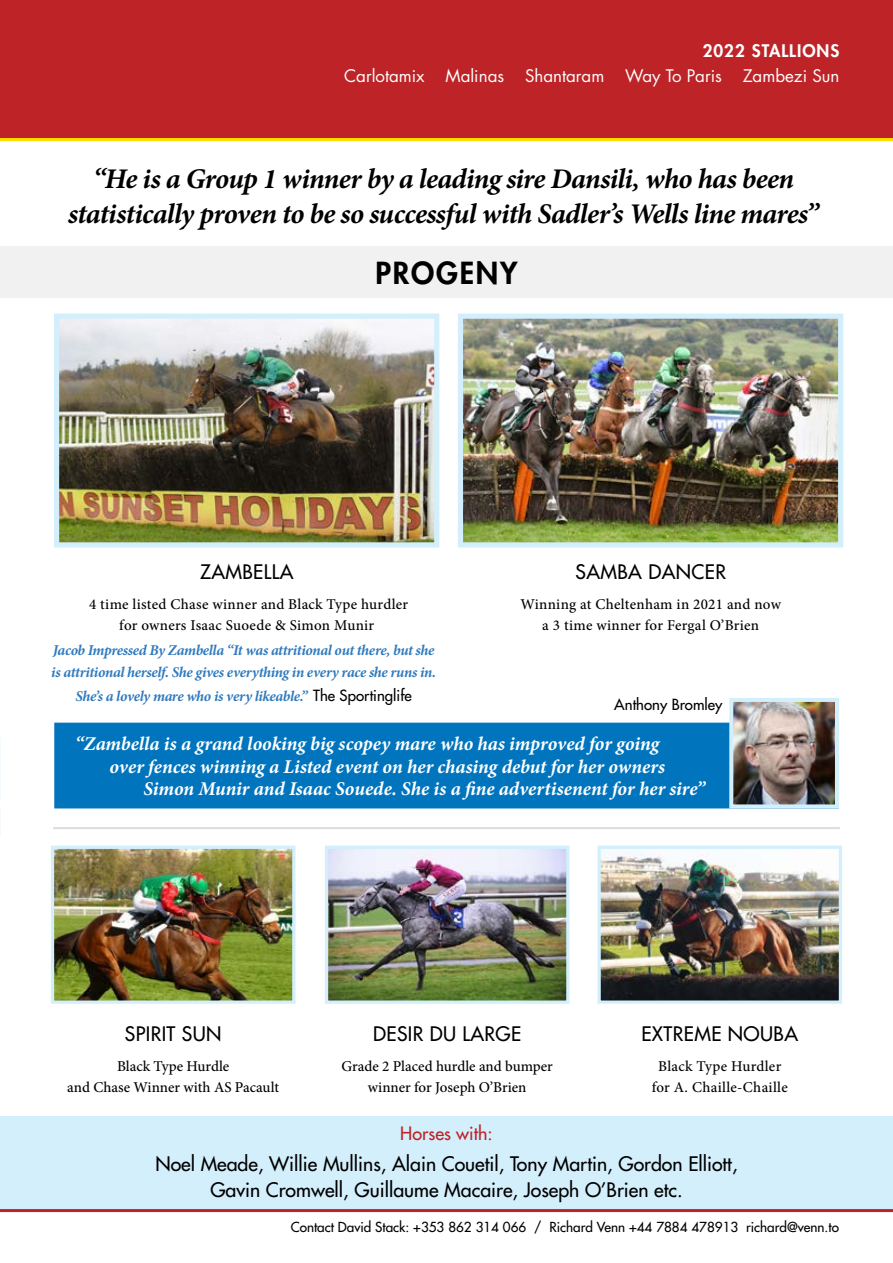
<style>
.page{position:relative;width:893px;height:1263px;background:#fff}
.page>*{position:absolute;margin:0;border:0;box-sizing:border-box;transform-origin:0 0}
.t1{font:800 29.55px "Futura Std";letter-spacing:.06em;color:#000}
.t2{font:italic 700 28.5px/34.5px "Minion Pro";letter-spacing:-.025em;color:#000;text-align:center}
.t3{font:italic 700 19.5px "Minion Pro";letter-spacing:-.005em;color:#fff}
.t4{font:500 19.5px/25.5px "Futura Std";color:#000;text-align:center}
.t5{font:500 19.5px "Futura Std";letter-spacing:.02em;color:#000}
.t6{font:500 18px "Futura Std";color:#bd2327}
.t7{font:16.95px "Futura Std";color:#fff}
.t8{font:800 16.95px "Futura Std";letter-spacing:.06em;color:#fff}
.t9{font:500 15px/21px "Minion Pro";letter-spacing:.01em;color:#000;text-align:center}
.t10{font:italic 700 15px/22.5px "Minion Pro";letter-spacing:-.025em;color:#307abe}
.t11{font:500 15px "Futura Std";color:#000}
.t12{font:500 13.5px "Futura Std";color:#000}
.s1{font-family:"Futura Std";font-weight:500;font-style:normal;color:#000}
</style>
<div class="page">
<svg style="left:0;top:137px;width:893px;height:4px;background:#edad09"></svg>
<div style="left:0;top:0;width:893px;height:137px;background:#bd2327"></div>
<div style="left:0;top:246px;width:893px;height:51px;background:#f1f1f2"></div>
<hr style="left:53px;top:827px;width:787px;height:2px;background:#dcddde">
<img style="left:60px;top:320px;width:373px;height:221px">
<div style="left:54px;top:314px;width:385px;height:233px;border:5px solid #d4effc"></div>
<img style="left:464px;top:320px;width:373px;height:221px">
<div style="left:458px;top:314px;width:385px;height:233px;border:5px solid #d4effc"></div>
<img style="left:329px;top:850px;width:236px;height:150px">
<div style="left:325px;top:846px;width:244px;height:158px;border:3px solid #d4effc"></div>
<img style="left:601px;top:850px;width:237px;height:150px">
<div style="left:597px;top:846px;width:245px;height:158px;border:3px solid #d4effc"></div>
<img style="left:55px;top:850px;width:236px;height:150px">
<div style="left:51px;top:846px;width:244px;height:158px;border:3px solid #d4effc"></div>
<div style="left:0;top:1116px;width:893px;height:93px;background:#d4effc"></div>
<hr style="left:0;top:1209px;width:893px;height:3px;background:#bd2327">
<div style="left:54px;top:723px;width:785px;height:85px;background:#0075be"></div>
<img style="left:734px;top:703px;width:100px;height:100px">
<div style="left:729px;top:698px;width:110px;height:110px;border:4px solid #d4effc"></div>
<p class="t8" style="left:703px;top:40px;width:136px">2022 STALLIONS</p>
<p class="t7" style="left:344px;top:65px;width:497px">Carlotamix Malinas Shantaram Way To Paris Zambezi Sun</p>
<h2 class="t2" style="left:68px;top:161px;width:752px">“He is a Group 1 winner by a leading sire Dansili, who has been statistically proven to be so successful with Sadler’s Wells line mares”</h2>
<h1 class="t1" style="left:375px;top:254px;width:144px">PROGENY</h1>
<h3 class="t4" style="left:200px;top:559px;width:92px">Zambella</h3>
<p class="t9" style="left:89px;top:594px;width:321px">4 time listed Chase winner and Black Type hurdler for owners Isaac Suoede &amp; Simon Munir</p>
<p class="t10" style="left:51px;top:638px;width:386px">Jacob Impressed By Zambella “It was attritional out there, but she is attritional herself. She gives everything in every race she runs in.</p>
<p class="t10" style="left:75px;top:685px;width:338px">She’s a lovely mare who is very likeable.” <span class="s1">The Sportinglife</span></p>
<h3 class="t4" style="left:575px;top:559px;width:101px">Sam ba Dance</h3>
<h3 class="t4" style="left:715px;top:559px;width:12px">r</h3>
<p class="t9" style="left:520px;top:594px;width:262px">Winning at Cheltenham in 2021 and now a 3 time winner for Fergal O’Brien</p>
<p class="t11" style="left:614px;top:695px;width:110px">Anthony Bromley</p>
<h3 class="t3" style="left:75px;top:730px;width:586px">“Zambella is a grand looking big scopey mare who has improved for going</h3>
<h3 class="t3" style="left:109px;top:753px;width:557px">over fences winning a Listed event on her chasing debut for her owners</h3>
<h3 class="t3" style="left:144px;top:775px;width:563px">Simon Munir and Isaac Souede. She is a fine advertisenent for her sire”</h3>
<h3 class="t5" style="left:125px;top:1022px;width:93px">Spirit Sun</h3>
<p class="t9" style="left:67px;top:1055px;width:213px">Black Type Hurdle<br>and Chase Winner with AS Pacault</p>
<h3 class="t4" style="left:373px;top:1021px;width:147px">Desir Du Large</h3>
<p class="t9" style="left:341px;top:1055px;width:213px">Grade 2 Placed hurdle and bumper winner for Joseph O’Brien</p>
<h3 class="t4" style="left:641px;top:1021px;width:56px">Extreme</h3>
<h3 class="t4" style="left:728px;top:1021px;width:69px">Nouba</h3>
<p class="t9" style="left:652px;top:1055px;width:138px">Black Type Hurdler for A. Chaille-Chaille</p>
<p class="t6" style="left:400px;top:1122px;width:94px">Horses with:</p>
<h3 class="t4" style="left:155px;top:1151px;width:584px">Noel Meade, Willie Mullins, Alain Couetil, Tony Martin, Gordon Elliott,<br>Gavin Cromwell, Guillaume Macaire, Joseph O’Brien etc.</h3>
<p class="t12" style="left:291px;top:1218px;width:550px">Contact David Stack: +353 862 314 066 / Richard Venn +44 7884 478913 richard@venn.to</p>
</div>
